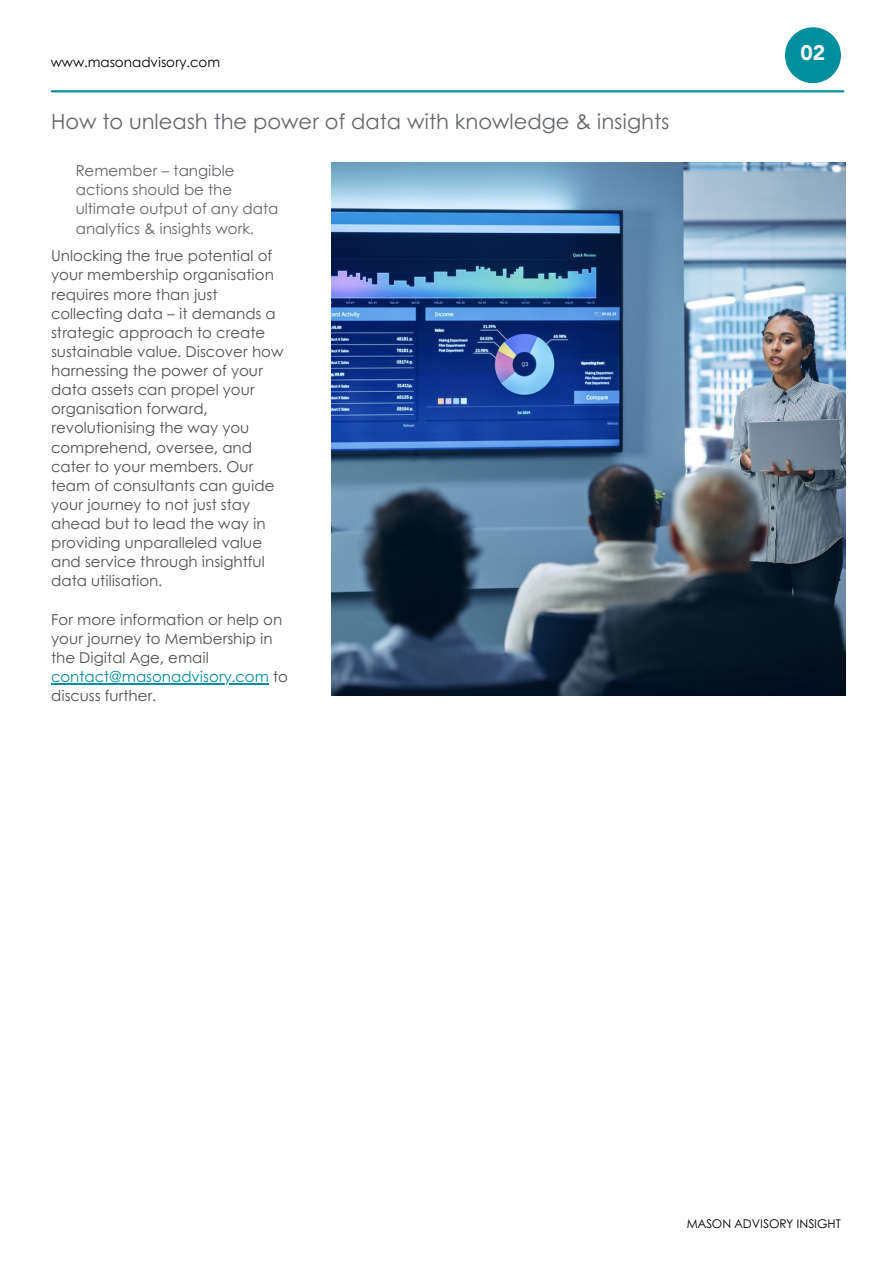
<style>
.page{position:relative;width:893px;height:1264px;background:#fff}
.page>*{position:absolute;margin:0;border:0;box-sizing:border-box;transform-origin:0 0}
.t1{font:21px "Century Gothic";color:#63666a}
.t2{font:900 21px "Avenir LT Std";color:#f1f1f1}
.t3{font:15px/19px "Century Gothic";color:#4e5154}
.t4{font:15px/19px "Century Gothic";color:#63666a}
.t5{font:13.5px "Century Gothic";color:#000}
.t6{font:12px "Century Gothic";color:#000}
.s1{color:#008f9d}
</style>
<div class="page">
<img style="left:332px;top:162px;width:513px;height:533px">
<hr style="left:51px;top:683px;width:218px;height:1px;background:#008f9d">
<div style="left:784px;top:27px;width:56px;height:56px;background:#008f9d;border-radius:50%"></div>
<hr style="left:52px;top:90px;width:791px;height:2px;background:#008f9d">
<p class="t5" style="left:51px;top:52px;width:171px">www.masonadvisory.com</p>
<p class="t1" style="left:51px;top:105px;width:619px">How to unleash the power of data with knowledge &amp; insights</p>
<p class="t4" style="left:76px;top:160px;width:204px">Remember – tangible actions should be the ultimate output of any data analytics &amp; insights work.</p>
<p class="t3" style="left:51px;top:246px;width:234px">Unlocking the true potential of your membership organisation requires more than just collecting data – it demands a strategic approach to create sustainable value. Discover how harnessing the power of your data assets can propel your organisation forward, revolutionising the way you comprehend, oversee, and cater to your members. Our team of consultants can guide your journey to not just stay ahead but to lead the way in providing unparalleled value and service through insightful data utilisation.</p>
<p class="t3" style="left:51px;top:609px;width:238px">For more information or help on your journey to Membership in the Digital Age, email <span class="s1">contact@masonadvisory.com</span> to discuss further.</p>
<p class="t2" style="left:800px;top:45px;width:26px">02</p>
<p class="t6" style="left:686px;top:1214px;width:156px">MASON ADVISORY INSIGHT</p>
</div>
